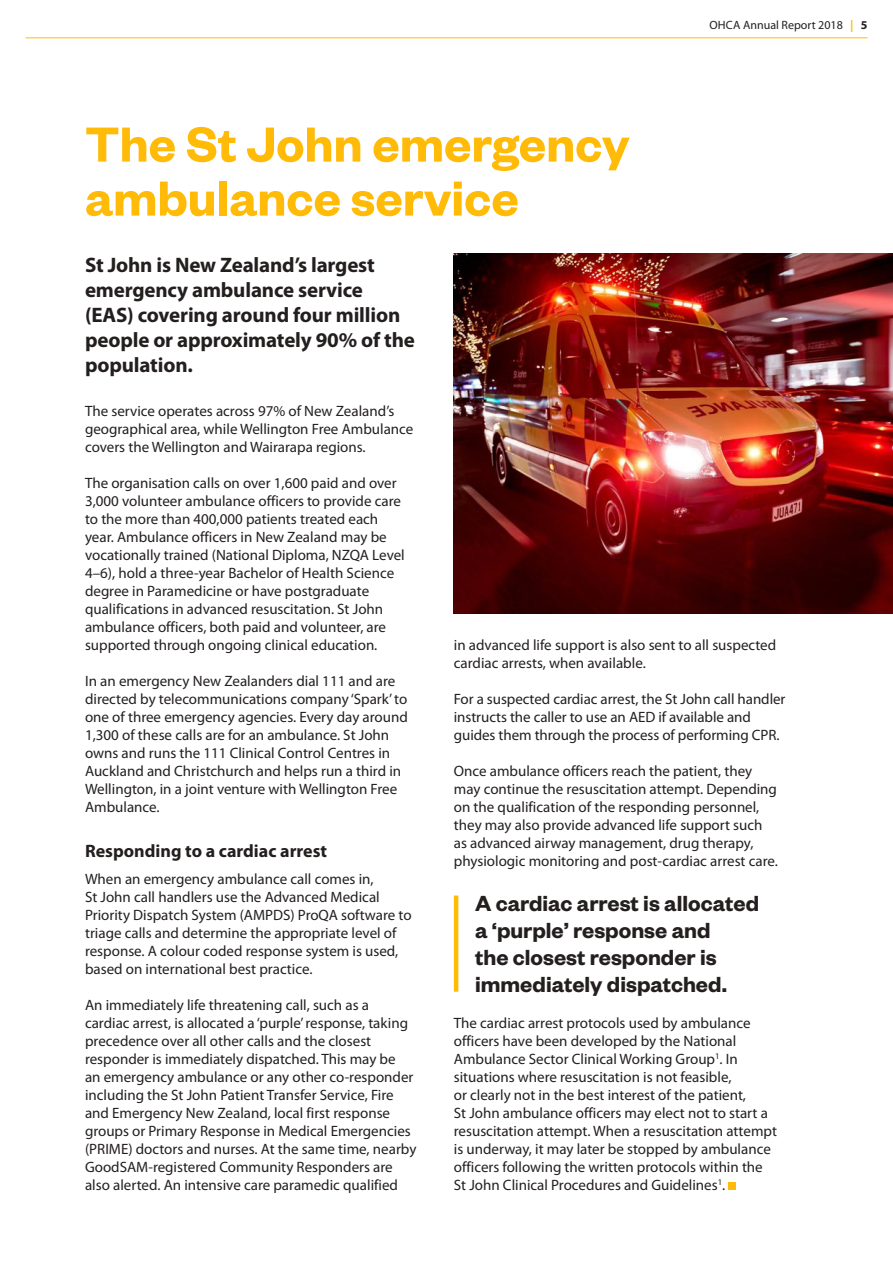
<style>
.page{position:relative;width:893px;height:1263px;background:#fff}
.page>*{position:absolute;margin:0;border:0;box-sizing:border-box;transform-origin:0 0}
.t1{font:600 54px/54px "Founders Grotesk";color:#ffbb08}
.t2{font:600 24px/27px "Founders Grotesk";color:#241f1f}
.t3{font:700 21px/25.2px "Myriad Pro";letter-spacing:-.01em;color:#241f1f}
.t4{font:700 18px "Myriad Pro";color:#241f1f}
.t5{font:15px/18px "Myriad Pro";color:#241f1f}
.t6{font:12px "Myriad Pro";color:#241f1f}
.s1{font-weight:700;color:#ffbb08}
.s2{font-weight:700}
</style>
<div class="page">
<hr style="left:26px;top:37px;width:841px;height:1px;background:#ffbb08">
<hr style="left:454px;top:895px;width:4px;height:97px;background:#ffbb08">
<div style="left:728px;top:1182px;width:8px;height:8px;background:#ffbb08"></div>
<img style="left:454px;top:254px;width:439px;height:360px">
<h1 class="t1" style="left:85px;top:115px;width:546px">The St John emergency ambulance service</h1>
<p class="t6" style="left:709px;top:18px;width:160px">OHCA Annual Report 2018 <span class="s1">|</span> <span class="s2">5</span></p>
<h3 class="t3" style="left:85px;top:251px;width:331px">St John is New Zealand’s largest emergency ambulance service (EAS) covering around four million people or approximately 90% of the population.</h3>
<p class="t5" style="left:85px;top:401px;width:330px">The service operates across 97% of New Zealand’s geographical area, while Wellington Free Ambulance covers the Wellington and Wairarapa regions.</p>
<p class="t5" style="left:85px;top:473px;width:321px">The organisation calls on over 1,600 paid and over 3,000 volunteer ambulance officers to provide care to the more than 400,000 patients treated each year. Ambulance officers in New Zealand may be vocationally trained (National Diploma, NZQA Level 4–6), hold a three-year Bachelor of Health Science degree in Paramedicine or have postgraduate qualifications in advanced resuscitation. St John ambulance officers, both paid and volunteer, are supported through ongoing clinical education.</p>
<p class="t5" style="left:85px;top:671px;width:324px">In an emergency New Zealanders dial 111 and are directed by telecommunications company ‘Spark’ to one of three emergency agencies. Every day around 1,300 of these calls are for an ambulance. St John owns and runs the 111 Clinical Control Centres in Auckland and Christchurch and helps run a third in Wellington, in a joint venture with Wellington Free Ambulance.</p>
<p class="t4" style="left:85px;top:839px;width:244px">Responding to a cardiac arrest</p>
<p class="t5" style="left:85px;top:869px;width:328px">When an emergency ambulance call comes in,<br>St John call handlers use the Advanced Medical Priority Dispatch System (AMPDS) ProQA software to triage calls and determine the appropriate level of response. A colour coded response system is used, based on international best practice.</p>
<p class="t5" style="left:85px;top:995px;width:333px">An immediately life threatening call, such as a cardiac arrest, is allocated a ‘purple’ response, taking precedence over all other calls and the closest responder is immediately dispatched. This may be<br>an emergency ambulance or any other co-responder including the St John Patient Transfer Service, Fire and Emergency New Zealand, local first response groups or Primary Response in Medical Emergencies (PRIME) doctors and nurses. At the same time, nearby GoodSAM-registered Community Responders are also alerted. An intensive care paramedic qualified</p>
<p class="t5" style="left:454px;top:635px;width:324px">in advanced life support is also sent to all suspected cardiac arrests, when available.</p>
<p class="t5" style="left:454px;top:689px;width:333px">For a suspected cardiac arrest, the St John call handler instructs the caller to use an AED if available and guides them through the process of performing CPR.</p>
<p class="t5" style="left:454px;top:761px;width:326px">Once ambulance officers reach the patient, they may continue the resuscitation attempt. Depending on the qualification of the responding personnel, they may also provide advanced life support such as advanced airway management, drug therapy, physiologic monitoring and post-cardiac arrest care.</p>
<h2 class="t2" style="left:475px;top:888px;width:285px">A cardiac arrest is allocated a ‘purple’ response and<br>the closest responder is immediately dispatched.</h2>
<p class="t5" style="left:454px;top:1013px;width:325px">The cardiac arrest protocols used by ambulance officers have been developed by the National Ambulance Sector Clinical Working Group<sup>1</sup>. In situations where resuscitation is not feasible,<br>or clearly not in the best interest of the patient,<br>St John ambulance officers may elect not to start a resuscitation attempt. When a resuscitation attempt is underway, it may later be stopped by ambulance officers following the written protocols within the St John Clinical Procedures and Guidelines<sup>1</sup>.</p>
</div>
